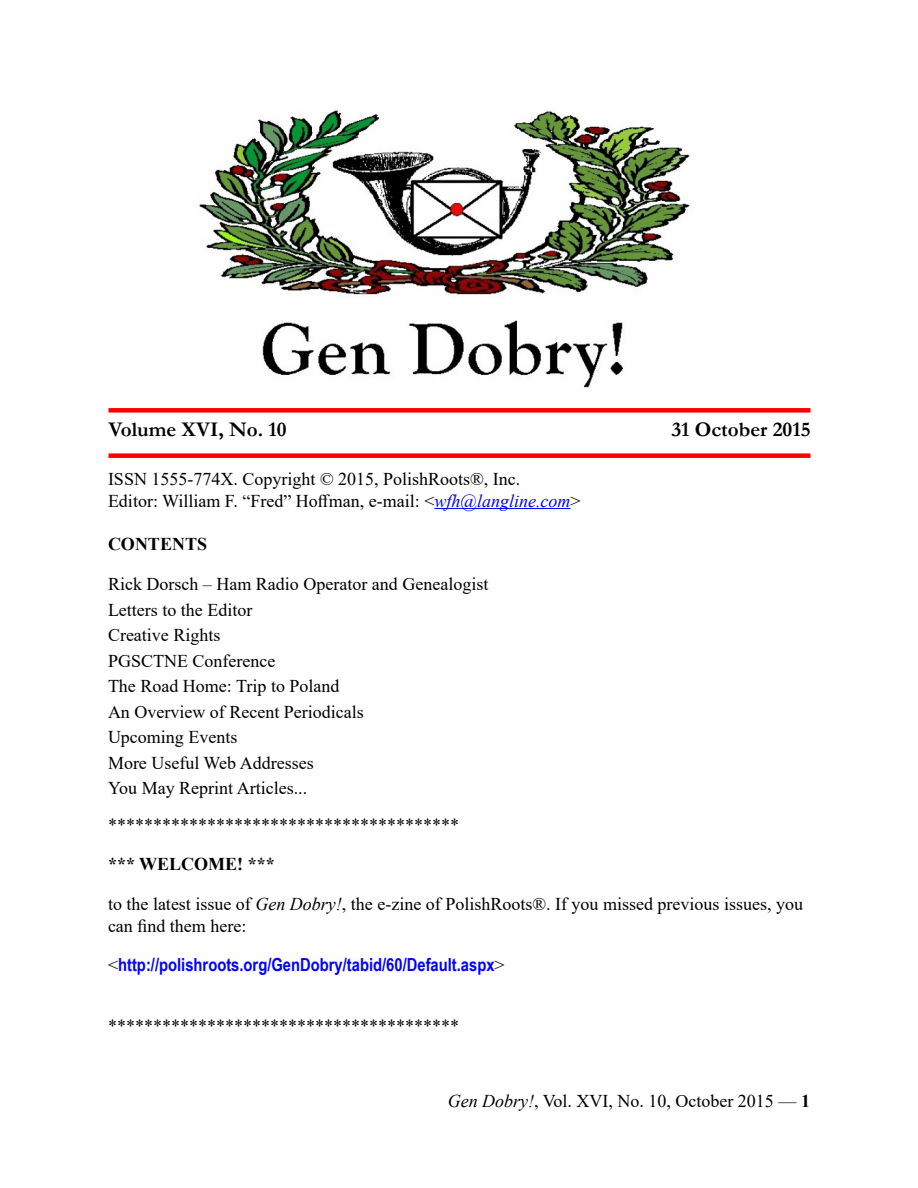
<style>
.page{position:relative;width:918px;height:1188px;background:#fff}
.page>*{position:absolute;margin:0;border:0;box-sizing:border-box;transform-origin:0 0}
.t1{font:700 21px "Garamond";color:#000}
.t2{font:18px/21.6px "Times New Roman";color:#000}
.t3{font:700 18px "Arial Narrow";color:#00f}
.t4{font:700 18px "Times New Roman";color:#000}
.s1{font-style:italic;color:#00f}
.s2{font-style:italic}
.s3{font-family:"Times New Roman";font-weight:400;color:#000}
.s4{font-weight:700}
</style>
<div class="page">
<img style="left:199px;top:110px;width:491px;height:278px">
<div style="left:108px;top:408px;width:702px;height:5px;background:#f00"></div>
<div style="left:108px;top:453px;width:702px;height:5px;background:#f00"></div>
<hr style="left:434px;top:508px;width:137px;height:1px;background:#00f">
<p class="t1" style="left:108px;top:415px;width:180px">Volume XVI, No. 10</p>
<p class="t1" style="left:671px;top:415px;width:141px">31 October 2015</p>
<p class="t2" style="left:108px;top:468px;width:414px">ISSN 1555-774X. Copyright © 2015, PolishRoots®, Inc.</p>
<p class="t2" style="left:108px;top:489px;width:474px">Editor: William F. “Fred” Hoffman, e-mail: &lt;<span class="s1">wfh@langline.com</span>&gt;</p>
<p class="t4" style="left:108px;top:531px;width:101px">CONTENTS</p>
<p class="t2" style="left:108px;top:573px;width:382px">Rick Dorsch – Ham Radio Operator and Genealogist</p>
<p class="t2" style="left:108px;top:598px;width:146px">Letters to the Editor</p>
<p class="t2" style="left:108px;top:624px;width:114px">Creative Rights</p>
<p class="t2" style="left:108px;top:649px;width:169px">PGSCTNE Conference</p>
<p class="t2" style="left:108px;top:675px;width:233px">The Road Home: Trip to Poland</p>
<p class="t2" style="left:108px;top:700px;width:257px">An Overview of Recent Periodicals</p>
<p class="t2" style="left:108px;top:726px;width:131px">Upcoming Events</p>
<p class="t2" style="left:108px;top:751px;width:207px">More Useful Web Addresses</p>
<p class="t2" style="left:108px;top:777px;width:201px">You May Reprint Articles...</p>
<p class="t2" style="left:108px;top:813px;width:352px">***************************************</p>
<p class="t4" style="left:108px;top:851px;width:168px">*** WELCOME! ***</p>
<p class="t2" style="left:108px;top:893px;width:697px">to the latest issue of <span class="s2">Gen Dobry!</span>, the e-zine of PolishRoots®. If you missed previous issues, you can find them here:</p>
<p class="t3" style="left:108px;top:951px;width:398px"><span class="s3">&lt;</span>http://polishroots.org/GenDobry/tabid/60/Default.aspx<span class="s3">&gt;</span></p>
<p class="t2" style="left:108px;top:1015px;width:352px">***************************************</p>
<p class="t2" style="left:448px;top:1089px;width:364px"><span class="s2">Gen Dobry!</span>, Vol. XVI, No. 10, October 2015 — <span class="s4">1</span></p>
</div>
